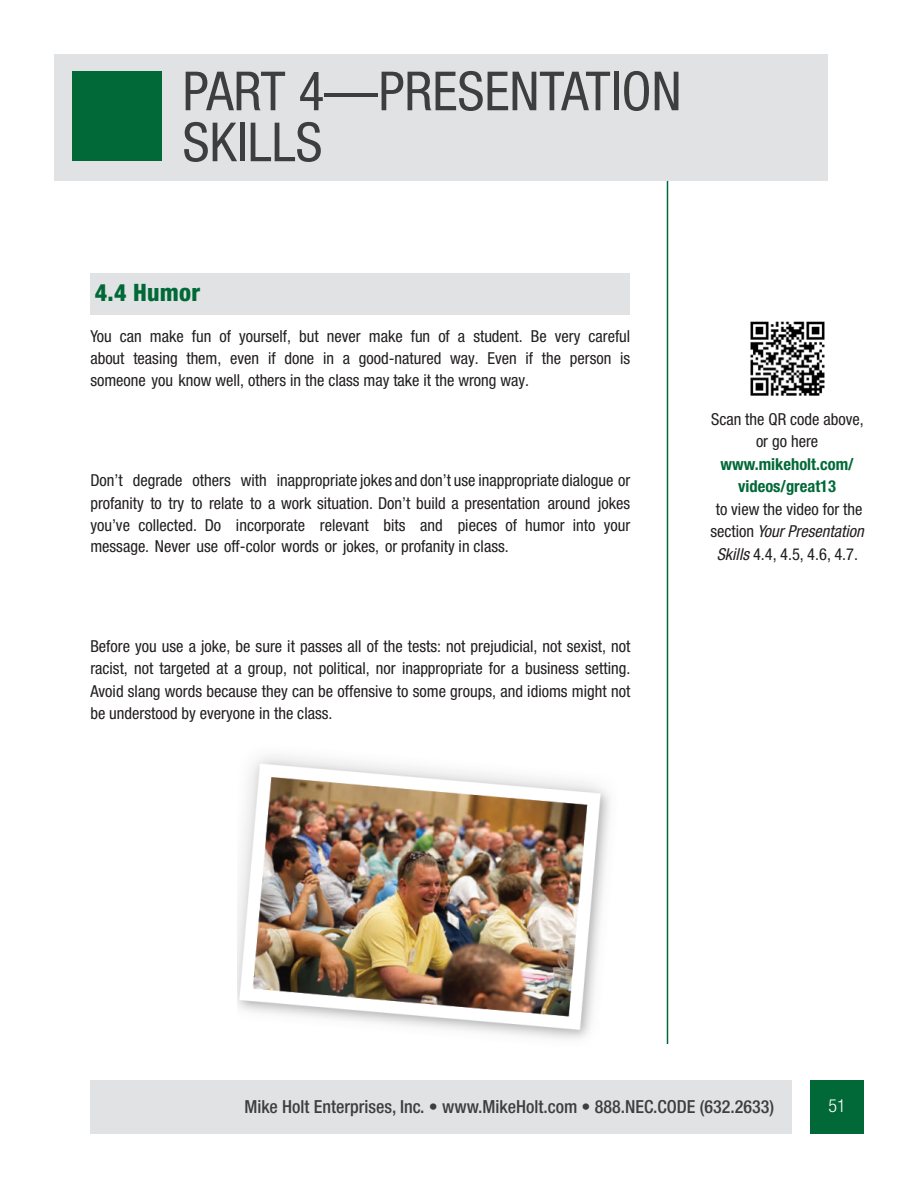
<style>
.page{position:relative;width:918px;height:1188px;background:#fff}
.page>*{position:absolute;margin:0;border:0;box-sizing:border-box;transform-origin:0 0}
.t1{font:condensed 54px/51px "Helvetica Neue LT Std";color:#3e3e3f}
.t2{font:800 condensed 24px "Helvetica Neue LT Std";letter-spacing:.01em;color:#006937}
.t3{font:500 condensed 18px "Helvetica Neue LT Std";color:#3e3e3f}
.t4{font:300 condensed 18px "Helvetica Neue LT Std";color:#fff}
.t5{font:condensed 16.5px/22.5px "Helvetica Neue LT Std";color:#231f20;text-align:justify}
.t6{font:700 condensed 16.5px/22.5px "Helvetica Neue LT Std";color:#006937;text-align:center}
.s1{font-style:italic}
</style>
<div class="page">
<div style="left:90px;top:1080px;width:702px;height:54px;background:#e1e2e4"></div>
<div style="left:810px;top:1080px;width:54px;height:54px;background:#006937"></div>
<hr style="left:667px;top:144px;width:1px;height:900px;background:#006937">
<div style="left:90px;top:273px;width:540px;height:42px;background:#e1e2e4"></div>
<div style="left:54px;top:54px;width:774px;height:126px;background:#e1e2e4"></div>
<div style="left:72px;top:71px;width:90px;height:90px;background:#006937"></div>
<img style="left:750px;top:321px;width:75px;height:75px">
<img style="left:238px;top:755px;width:372px;height:284px">
<h1 class="t1" style="left:183px;top:65px;width:501px">PART 4—PRESENTATION<br>SKILLS</h1>
<h2 class="t2" style="left:95px;top:278px;width:107px">4.4 Humor</h2>
<p class="t5" style="left:90px;top:325px;width:541px;line-height:21.9px">You can make fun of yourself, but never make fun of a student. Be very careful about teasing them, even if done in a good-natured way. Even if the person is someone you know well, others in the class may take it the wrong way.</p>
<p class="t5" style="left:90px;top:469px;width:541px;line-height:22px">Don’t degrade others with inappropriate jokes and don’t use inappropriate dialogue or profanity to try to relate to a work situation. Don’t build a presentation around jokes you’ve collected. Do incorporate relevant bits and pieces of humor into your message. Never use off-color words or jokes, or profanity in class.</p>
<p class="t5" style="left:90px;top:634px;width:541px">Before you use a joke, be sure it passes all of the tests: not prejudicial, not sexist, not racist, not targeted at a group, not political, nor inappropriate for a business setting.<br>Avoid slang words because they can be offensive to some groups, and idioms might not be understood by everyone in the class.</p>
<p class="t5" style="left:711px;top:407px;width:154px;text-align:center">Scan the QR code above, or go here</p>
<p class="t6" style="left:721px;top:452px;width:135px">www.mikeholt.com/ videos/great13</p>
<p class="t5" style="left:710px;top:497px;width:155px;text-align:center">to view the video for the section <span class="s1">Your Presentation<br>Skills</span> 4.4, 4.5, 4.6, 4.7.</p>
<p class="t3" style="left:244px;top:1096px;width:531px">Mike Holt Enterprises, Inc. • www.MikeHolt.com • 888.NEC.CODE (632.2633)</p>
<p class="t4" style="left:828px;top:1095px;width:19px">51</p>
</div>
